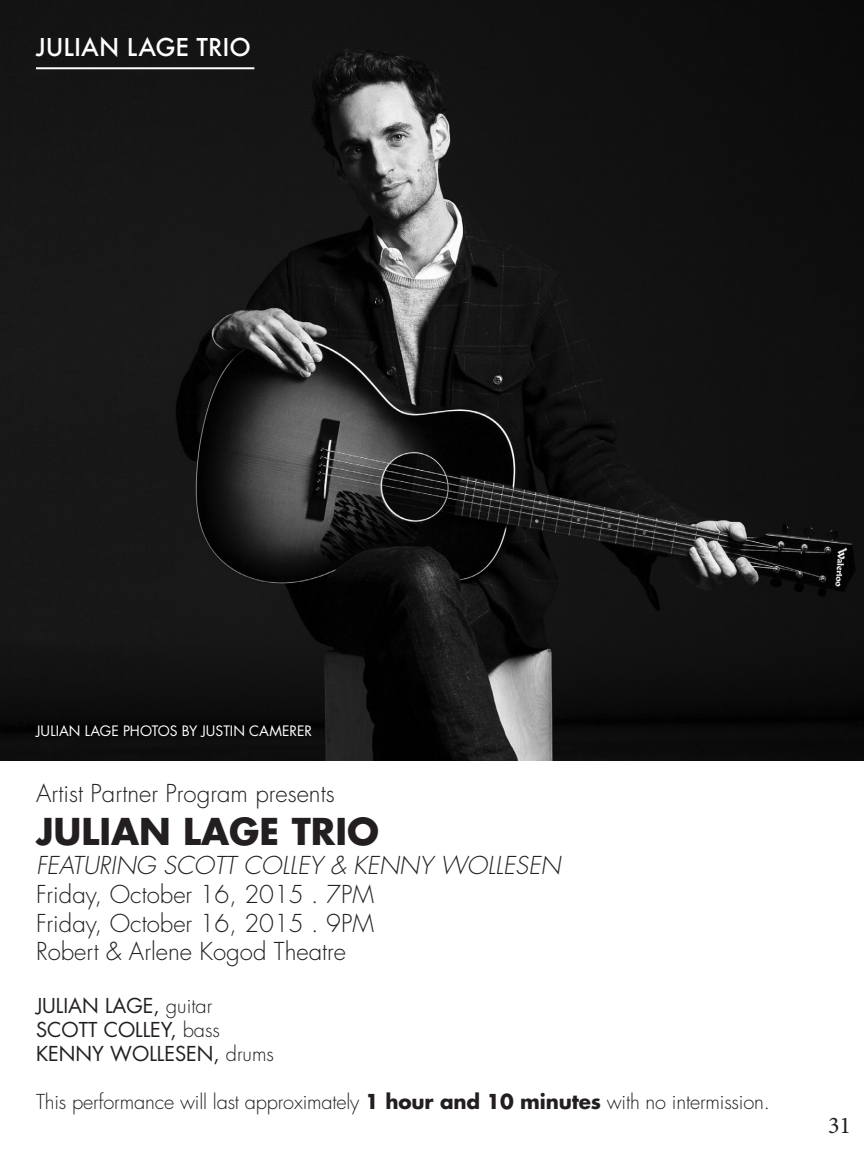
<style>
.page{position:relative;width:864px;height:1152px;background:#fff}
.page>*{position:absolute;margin:0;border:0;box-sizing:border-box;transform-origin:0 0}
.t1{font:700 36px "Futura";color:#231f20}
.t2{font:300 24px "Futura";color:#231f20}
.t3{font:italic 300 24px "Futura";color:#231f20}
.t4{font:500 24px "Futura";color:#fff}
.t5{font:24px "Minion Pro";color:#231f20}
.t6{font:300 20px "Futura";letter-spacing:-.01em;color:#231f20}
.t7{font:20px "Futura";color:#231f20}
.t8{font:14px "Futura";letter-spacing:.005em;color:#fff}
.s1{font-weight:300}
.s2{font-weight:700}
</style>
<div class="page">
<img style="left:0;top:0;width:864px;height:761px">
<hr style="left:36px;top:67px;width:218px;height:2px;background:#fff">
<p class="t4" style="left:36px;top:30px;width:217px">JULIAN LAGE TRIO</p>
<p class="t8" style="left:36px;top:721px;width:278px">JULIAN LAGE PHOTOS BY JUSTIN CAMERER</p>
<p class="t2" style="left:36px;top:778px;width:300px">Artist Partner Program presents</p>
<p class="t1" style="left:36px;top:807px;width:344px">JULIAN LAGE TRIO</p>
<p class="t3" style="left:36px;top:850px;width:526px">FEATURING SCOTT COLLEY &amp; KENNY WOLLESEN</p>
<p class="t2" style="left:36px;top:879px;width:339px">Friday, October 16, 2015 . 7PM</p>
<p class="t2" style="left:36px;top:908px;width:339px">Friday, October 16, 2015 . 9PM</p>
<p class="t2" style="left:36px;top:936px;width:312px">Robert &amp; Arlene Kogod Theatre</p>
<p class="t7" style="left:36px;top:992px;width:178px">JULIAN LAGE, <span class="s1">guitar</span></p>
<p class="t7" style="left:36px;top:1016px;width:186px">SCOTT COLLEY, <span class="s1">bass</span></p>
<p class="t7" style="left:36px;top:1040px;width:240px">KENNY WOLLESEN, <span class="s1">drums</span></p>
<p class="t6" style="left:36px;top:1089px;width:735px">This performance will last approximately <span class="s2">1 hour and 10 minutes</span> with no intermission.</p>
<p class="t5" style="left:828px;top:1110px;width:25px">31</p>
</div>
